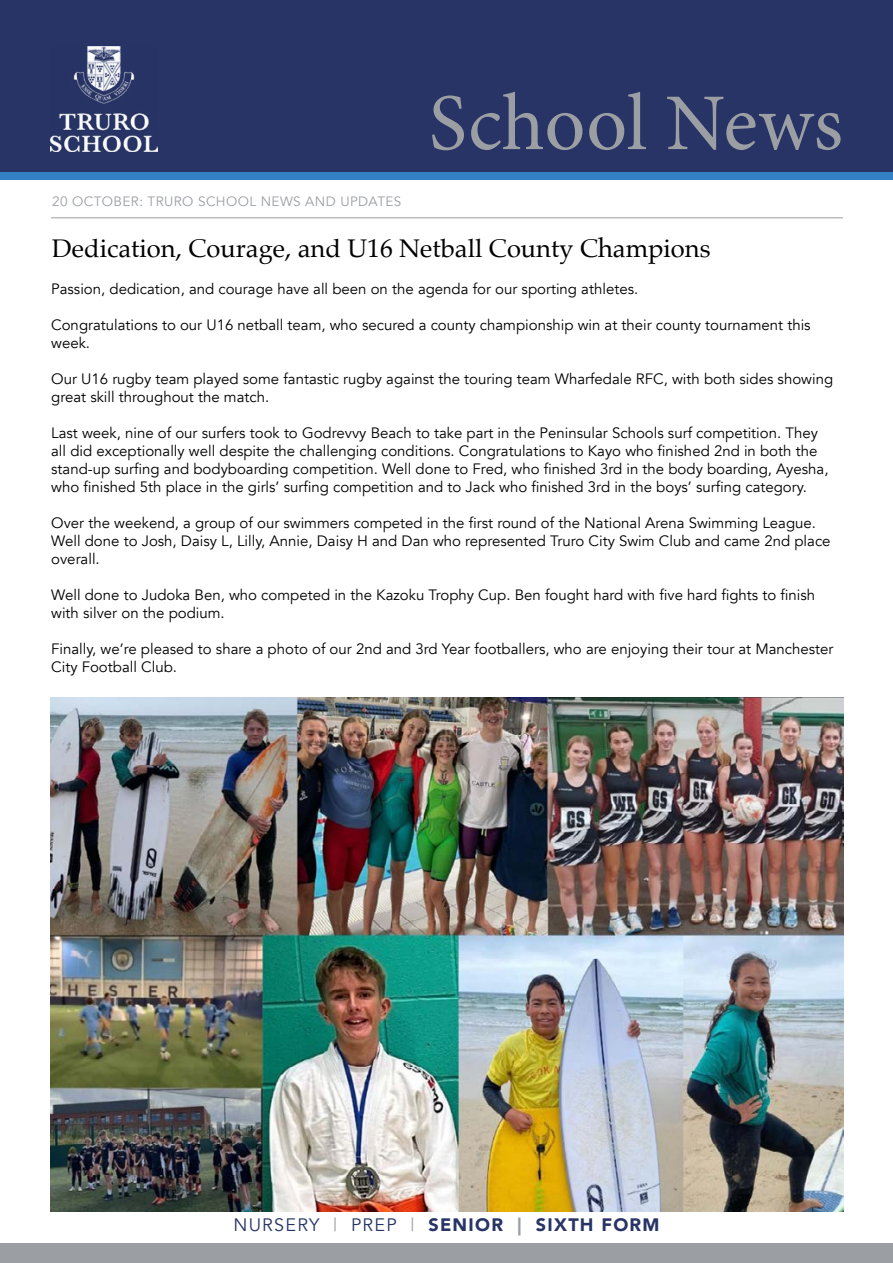
<style>
.page{position:relative;width:893px;height:1263px;background:#fff}
.page>*{position:absolute;margin:0;border:0;box-sizing:border-box;transform-origin:0 0}
.t1{font:80.55px "Minion Pro";color:#9b9ea2}
.t2{font:25.5px "Palatino";color:#000}
.t3{font:900 18px "Avenir";letter-spacing:.07em;color:#273465}
.t4{font:15px/18px "Avenir";color:#000}
.t5{font:13.5px "Avenir";letter-spacing:.03em;color:#9b9ea2}
.s1{font-weight:400}
.s2{font-weight:400;color:#9b9ea2}
.s3{color:#9b9ea2}
</style>
<div class="page">
<div style="left:0;top:0;width:893px;height:175px;background:#273465"></div>
<img style="left:51px;top:47px;width:107px;height:104px">
<div style="left:0;top:172px;width:893px;height:8px;background:#3381c4"></div>
<hr style="left:51px;top:217px;width:792px;height:1px;background:#9b9ea2">
<div style="left:0;top:1243px;width:893px;height:20px;background:#9b9ea2"></div>
<img style="left:51px;top:697px;width:792px;height:515px">
<p class="t5" style="left:52px;top:194px;width:351px">20 OCTOBER: TRURO SCHOOL NEWS AND UPDATES</p>
<h1 class="t1" style="left:429px;top:69px;width:416px">School News</h1>
<h2 class="t2" style="left:52px;top:227px;width:660px">Dedication, Courage, and U16 Netball County Champions</h2>
<p class="t4" style="left:51px;top:280px;width:588px">Passion, dedication, and courage have all been on the agenda for our sporting athletes.</p>
<p class="t4" style="left:51px;top:316px;width:761px">Congratulations to our U16 netball team, who secured a county championship win at their county tournament this week.</p>
<p class="t4" style="left:51px;top:370px;width:783px">Our U16 rugby team played some fantastic rugby against the touring team Wharfedale RFC, with both sides showing great skill throughout the match.</p>
<p class="t4" style="left:51px;top:424px;width:779px">Last week, nine of our surfers took to Godrevvy Beach to take part in the Peninsular Schools surf competition. They all did exceptionally well despite the challenging conditions. Congratulations to Kayo who finished 2nd in both the stand-up surfing and bodyboarding competition. Well done to Fred, who finished 3rd in the body boarding, Ayesha, who finished 5th place in the girls’ surfing competition and to Jack who finished 3rd in the boys’ surfing category.</p>
<p class="t4" style="left:51px;top:514px;width:781px">Over the weekend, a group of our swimmers competed in the first round of the National Arena Swimming League.<br>Well done to Josh, Daisy L, Lilly, Annie, Daisy H and Dan who represented Truro City Swim Club and came 2nd place overall.</p>
<p class="t4" style="left:51px;top:586px;width:766px">Well done to Judoka Ben, who competed in the Kazoku Trophy Cup. Ben fought hard with five hard fights to finish with silver on the podium.</p>
<p class="t4" style="left:51px;top:640px;width:784px">Finally, we’re pleased to share a photo of our 2nd and 3rd Year footballers, who are enjoying their tour at Manchester<br>City Football Club.</p>
<p class="t3" style="left:233px;top:1209px;width:428px"><span class="s1">NURSERY</span> <span class="s2">|</span> <span class="s1">PREP</span> <span class="s2">|</span> SENIOR <span class="s3">|</span> SIXTH FORM</p>
</div>
